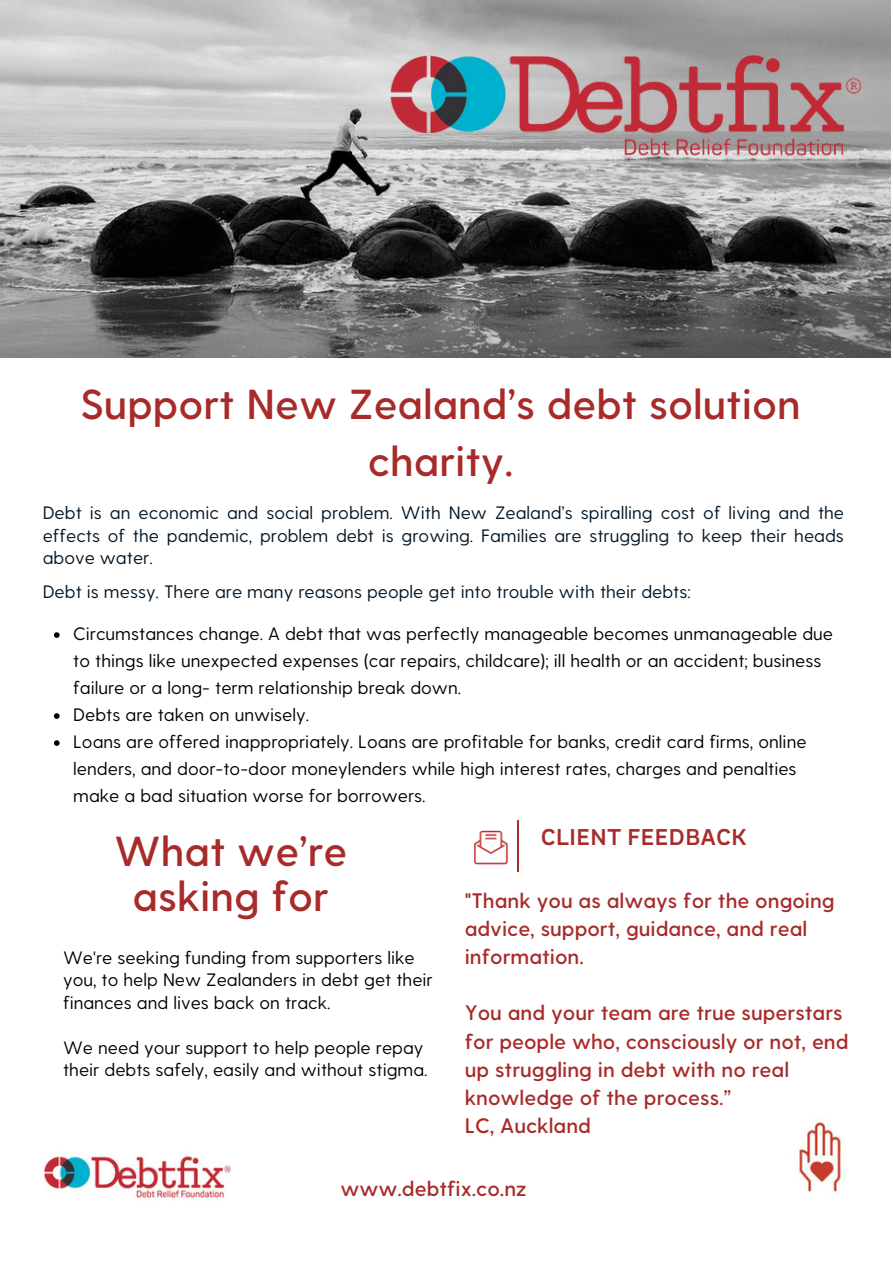
<style>
.page{position:relative;width:893px;height:1264px;background:#fff}
.page>*{position:absolute;margin:0;border:0;box-sizing:border-box;transform-origin:0 0}
.t1{font:600 41.85px/45px "Greycliff CF";color:#a72b2a;text-align:center}
.t2{font:700 22.35px "Spock Ess Alt 1";color:#a72b2a}
.t3{font:600 21px/28px "Greycliff CF";color:#a72b2a}
.t4{font:18px/27px "Greycliff CF";color:#000}
.t5{font:18px/22.5px "Greycliff CF";color:#011627;text-align:justify}
</style>
<div class="page">
<img style="left:0;top:0;width:890px;height:357px">
<hr style="left:517px;top:820px;width:1px;height:51px;background:#a72b2a">
<img style="left:43px;top:1156px;width:188px;height:43px">
<img style="left:799px;top:1121px;width:42px;height:71px">
<img style="left:388px;top:27px;width:475px;height:139px">
<img style="left:474px;top:830px;width:34px;height:35px">
<svg style="left:54px;top:632px;width:6px;height:6px"></svg>
<svg style="left:54px;top:713px;width:6px;height:6px"></svg>
<svg style="left:54px;top:740px;width:6px;height:6px"></svg>
<h1 class="t1" style="left:80px;top:373px;width:721px;line-height:57.3px">Support New Zealand’s debt solution charity.</h1>
<p class="t5" style="left:43px;top:500px;width:802px">Debt is an economic and social problem. With New Zealand’s spiralling cost of living and the effects of the pandemic, problem debt is growing. Families are struggling to keep their heads above water.</p>
<p class="t5" style="left:43px;top:579px;width:649px">Debt is messy. There are many reasons people get into trouble with their debts:</p>
<p class="t4" style="left:73px;top:619px;width:761px">Circumstances change. A debt that was perfectly manageable becomes unmanageable due to things like unexpected expenses (car repairs, childcare); ill health or an accident; business failure or a long- term relationship break down.<br>Debts are taken on unwisely.<br>Loans are offered inappropriately. Loans are profitable for banks, credit card firms, online lenders, and door-to-door moneylenders while high interest rates, charges and penalties make a bad situation worse for borrowers.</p>
<h1 class="t1" style="left:114px;top:826px;width:235px">What we’re asking for</h1>
<p class="t4" style="left:63px;top:945px;width:371px;line-height:22.5px">We're seeking funding from supporters like you, to help New Zealanders in debt get their finances and lives back on track.</p>
<p class="t4" style="left:63px;top:1035px;width:366px;line-height:22.5px">We need your support to help people repay their debts safely, easily and without stigma.</p>
<p class="t2" style="left:540px;top:823px;width:207px">CLIENT FEEDBACK</p>
<p class="t3" style="left:464px;top:885px;width:371px">"Thank you as always for the ongoing advice, support, guidance, and real information.</p>
<p class="t3" style="left:464px;top:997px;width:385px">You and your team are true superstars for people who, consciously or not, end up struggling in debt with no real knowledge of the process.”<br>LC, Auckland</p>
<p class="t3" style="left:340px;top:1173px;width:187px">www.debtfix.co.nz</p>
</div>
